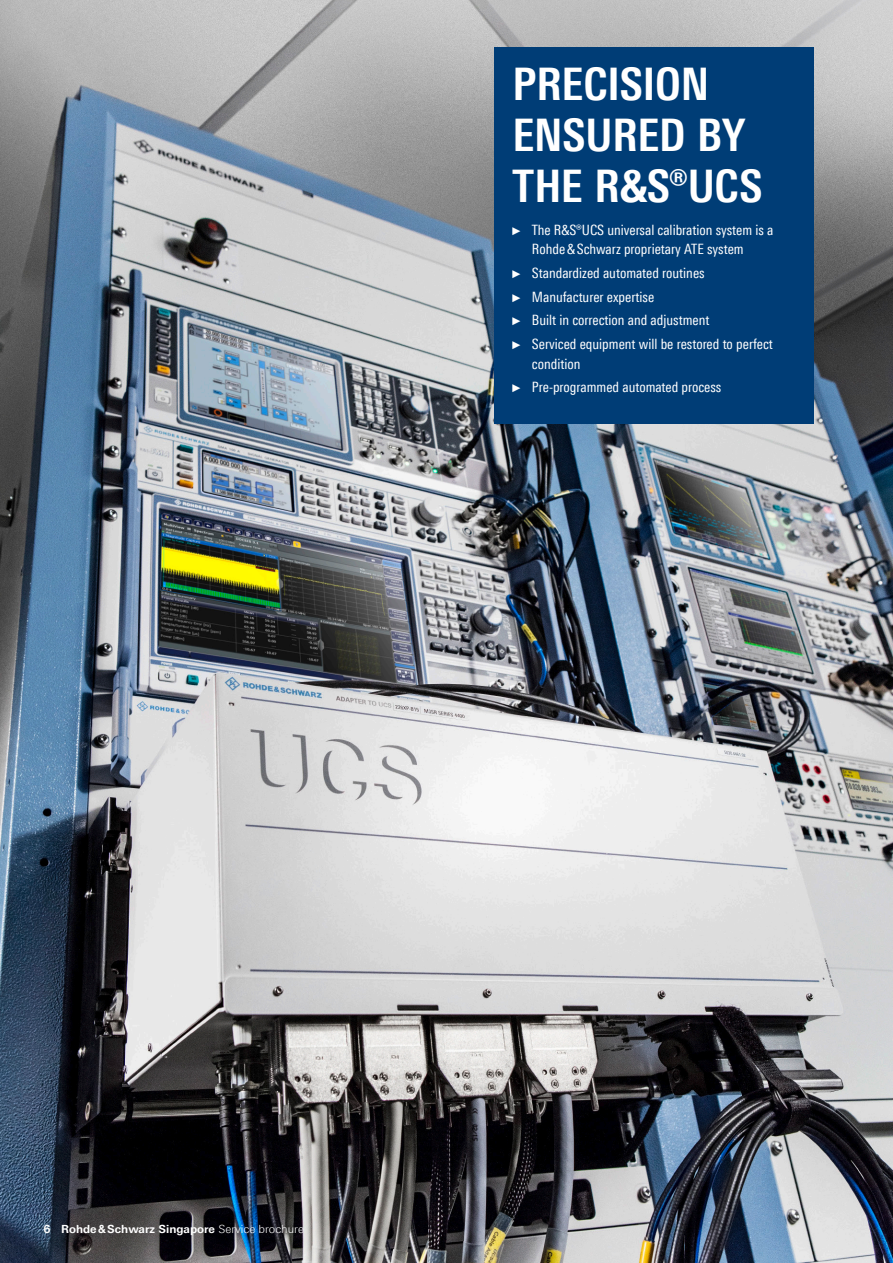
<style>
.page{position:relative;width:893px;height:1263px;background:#fff}
.page>*{position:absolute;margin:0;border:0;box-sizing:border-box;transform-origin:0 0}
.t1{font:700 45px/51px "Linotype Univers 620 Cn";color:#fff}
.t2{font:14.25px/19.5px "Linotype Univers 420 Cn";color:#fff}
.Fusszeile_rechts{font:700 11.25px "Linotype Univers 630";color:#fff}
.s1{font-family:"Arial Narrow";font-size:11.25px}
.s2{font-family:"Linotype Univers 330";font-weight:300}
</style>
<div class="page">
<img style="left:0;top:0;width:893px;height:1263px">
<div style="left:494px;top:48px;width:320px;height:375px;background:#003d76"></div>
<p class="t1" style="left:512px;top:58px;width:252px">PRECISION<br>ENSURED BY<br>THE ¸UCS</p>
<p class="t2" style="left:532px;top:220px;width:243px;text-indent:-20px"><span class="s1">►</span> The R&amp;S®UCS universal calibration system is a<br>Rohde&amp;Schwarz proprietary ATE system</p>
<p class="t2" style="left:512px;top:263px;width:194px"><span class="s1">►</span> Standardized automated routines</p>
<p class="t2" style="left:512px;top:287px;width:143px"><span class="s1">►</span> Manufacturer expertise</p>
<p class="t2" style="left:512px;top:310px;width:198px"><span class="s1">►</span> Built in correction and adjustment</p>
<p class="t2" style="left:532px;top:334px;width:242px;text-indent:-20px"><span class="s1">►</span> Serviced equipment will be restored to perfect condition</p>
<p class="t2" style="left:512px;top:377px;width:211px"><span class="s1">►</span> Pre-programmed automated process</p>
<p class="Fusszeile_rechts" style="left:43px;top:1222px;width:262px">6 Rohde&amp;Schwarz Singapore <span class="s2">Service brochure</span></p>
</div>
